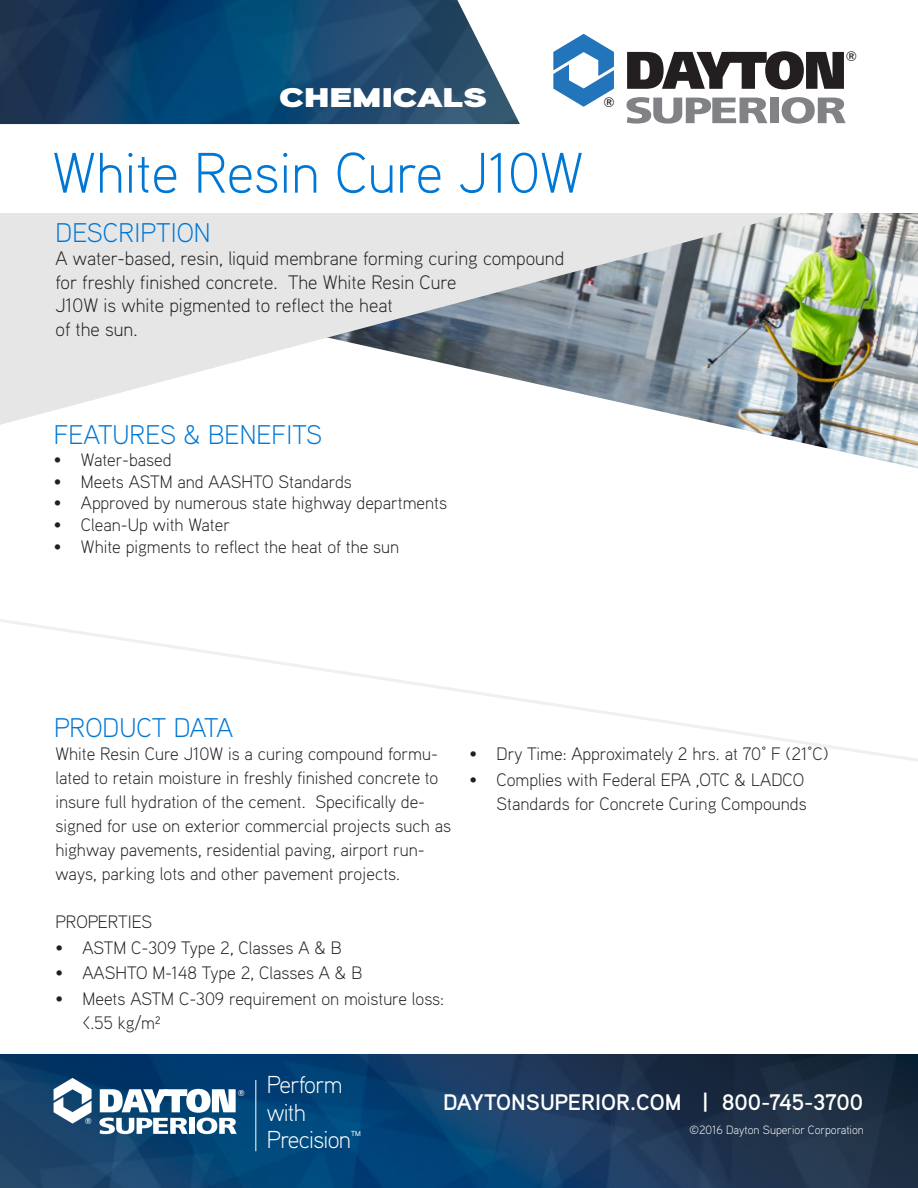
<style>
.page{position:relative;width:918px;height:1188px;background:#fff}
.page>*{position:absolute;margin:0;border:0;box-sizing:border-box;transform-origin:0 0}
.t1{font:300 57px "Aaux Pro OT";color:#0077d4}
.t2{font:300 27px "Aaux Pro OT";color:#0077d4}
.t3{font:27px "Aaux Pro OT Poster";color:#fff}
.t4{font:300 24.45px "Aaux Pro OT";letter-spacing:-.03em;color:#fff}
.t5{font:700 22.5px "Aaux Pro OT";color:#fff}
.t6{font:300 19.5px/23.4px "Aaux Pro OT";color:#231f20}
.Text{font:300 18px/24px "Aaux Pro OT";color:#231f20}
.t7{font:13.5px "Humanist 777 BT Roman B";color:#231f20}
.t8{font:300 12px "Aaux Pro OT";color:#fff}
.t9{font:8.4px "Humanist 777 BT Roman B";color:#fff}
</style>
<div class="page">
<svg style="left:0;top:619px;width:918px;height:142px"></svg>
<img style="left:722px;top:213px;width:196px;height:255px">
<svg style="left:0;top:213px;width:863px;height:212px;fill:#e6e6e6"></svg>
<img style="left:0;top:1054px;width:918px;height:134px">
<img style="left:0;top:0;width:520px;height:124px">
<svg style="left:627px;top:51px;width:217px;height:38px"></svg>
<svg style="left:553px;top:34px;width:61px;height:73px"></svg>
<svg style="left:627px;top:97px;width:140px;height:27px"></svg>
<div style="left:770px;top:98px;width:9px;height:25px;background:#808285"></div>
<svg style="left:782px;top:97px;width:64px;height:27px"></svg>
<svg style="left:54px;top:1078px;width:38px;height:46px"></svg>
<svg style="left:99px;top:1089px;width:138px;height:45px"></svg>
<hr style="left:256px;top:1080px;width:1px;height:71px;background:#fff">
<p class="t3" style="left:279px;top:80px;width:209px">CHEMICALS</p>
<p class="t1" style="left:52px;top:137px;width:533px">White Resin Cure J10W</p>
<p class="t2" style="left:56px;top:216px;width:157px">DESCRIPTION</p>
<p class="t6" style="left:56px;top:246px;width:510px">A water-based, resin, liquid membrane forming curing compound for freshly finished concrete. The White Resin Cure<br>J10W is white pigmented to reflect the heat<br>of the sun.</p>
<p class="t7" style="left:603px;top:94px;width:13px">®</p>
<p class="t2" style="left:54px;top:417px;width:270px">FEATURES &amp; BENEFITS</p>
<p class="Text" style="left:54px;top:447px;width:119px">• Water-based</p>
<p class="Text" style="left:54px;top:469px;width:299px">• Meets ASTM and AASHTO Standards</p>
<p class="Text" style="left:54px;top:491px;width:395px">• Approved by numerous state highway departments</p>
<p class="Text" style="left:54px;top:512px;width:178px">• Clean-Up with Water</p>
<p class="Text" style="left:54px;top:534px;width:347px">• White pigments to reflect the heat of the sun</p>
<p class="t7" style="left:846px;top:48px;width:13px">®</p>
<p class="t2" style="left:54px;top:710px;width:181px">PRODUCT DATA</p>
<p class="Text" style="left:56px;top:741px;width:397px">White Resin Cure J10W is a curing compound formu&shy;lated to retain moisture in freshly finished concrete to insure full hydration of the cement. Specifically de&shy;signed for use on exterior commercial projects such as highway pavements, residential paving, airport run&shy;ways, parking lots and other pavement projects.</p>
<p class="Text" style="left:56px;top:909px;width:98px">PROPERTIES</p>
<p class="Text" style="left:56px;top:935px;width:288px">• ASTM C-309 Type 2, Classes A &amp; B</p>
<p class="Text" style="left:56px;top:960px;width:308px">• AASHTO M-148 Type 2, Classes A &amp; B</p>
<p class="Text" style="left:82px;top:986px;width:363px;text-indent:-27px">• Meets ASTM C-309 requirement on moisture loss: &lt;.55 kg/m²</p>
<p class="Text" style="left:470px;top:741px;width:360px">• Dry Time: Approximately 2 hrs. at 70° F (21°C)</p>
<p class="Text" style="left:470px;top:767px;width:339px;text-align:right">• Complies with Federal EPA ,OTC &amp; LADCO<br>Standards for Concrete Curing Compounds</p>
<p class="t9" style="left:85px;top:1115px;width:9px">®</p>
<p class="t9" style="left:238px;top:1087px;width:9px">®</p>
<p class="t4" style="left:267px;top:1069px;width:77px">Perform</p>
<p class="t4" style="left:267px;top:1097px;width:41px">with</p>
<p class="t4" style="left:267px;top:1124px;width:97px">Precision™</p>
<p class="t5" style="left:443px;top:1088px;width:422px">DAYTONSUPERIOR.COM | 800-745-3700</p>
<p class="t8" style="left:690px;top:1123px;width:176px">©2016 Dayton Superior Corporation</p>
</div>
